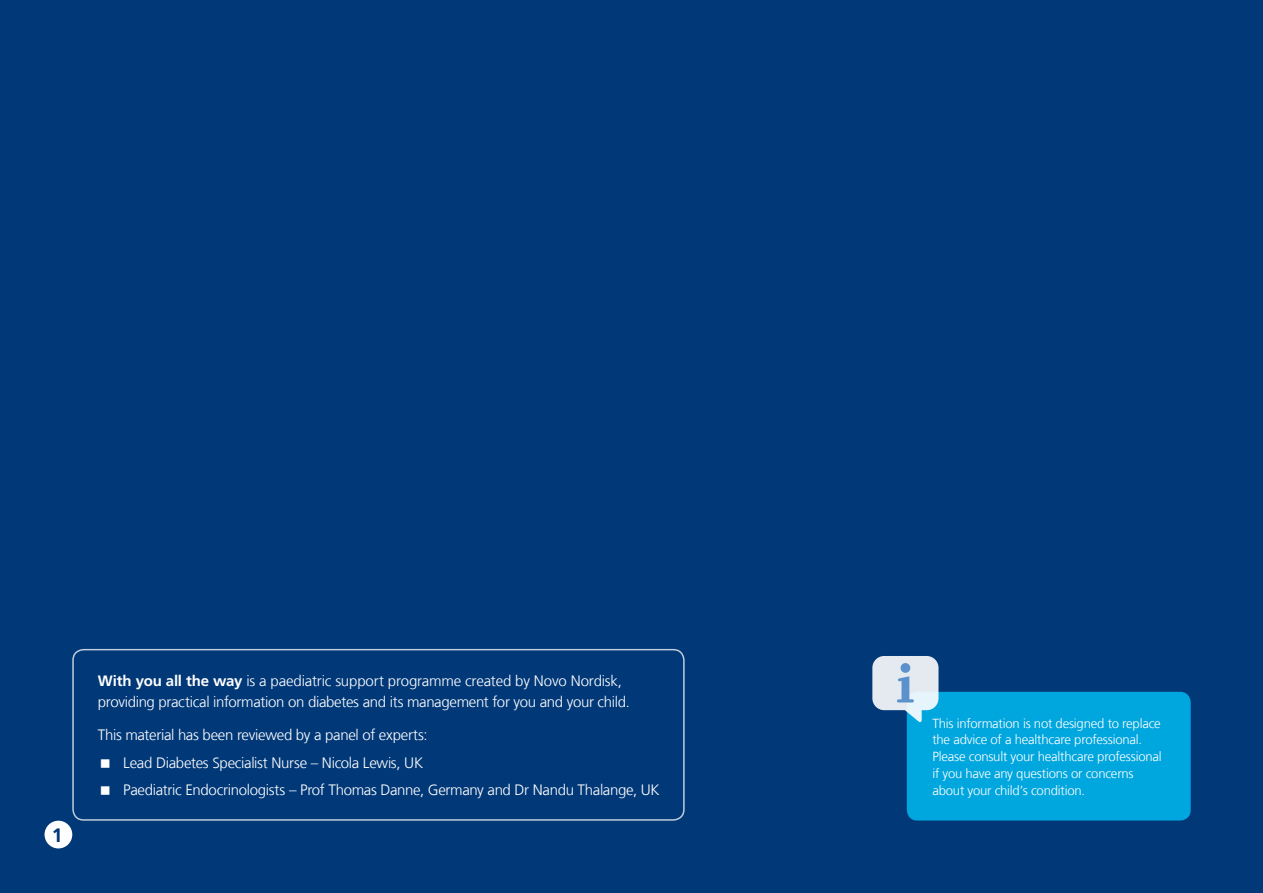
<style>
.page{position:relative;width:1263px;height:893px;background:#003878}
.page>*{position:absolute;margin:0;border:0;box-sizing:border-box;transform-origin:0 0}
.t1{font:700 19.5px "Frutiger LT Com";color:#003878}
.t2{font:300 15px/27.3px "Frutiger LT Com";letter-spacing:-.02em;color:#fff}
.t3{font:300 13.2px/17px "Frutiger LT Com";letter-spacing:-.015em;color:#fff}
.s1{font-weight:700}
</style>
<div class="page">
<div style="left:72px;top:649px;width:613px;height:172px;border:2px solid #fff;border-radius:11px"></div>
<div style="left:907px;top:692px;width:284px;height:128px;background:#00a6de;border-radius:11px"></div>
<svg style="left:872px;top:656px;width:66px;height:66px"></svg>
<div style="left:900px;top:663px;width:10px;height:10px;background:#5b91cc;border-radius:50%"></div>
<div style="left:45px;top:821px;width:27px;height:27px;background:#fff;border-radius:50%"></div>
<h1 class="t1" style="left:52px;top:823px;width:12px">1</h1>
<p class="t2" style="left:98px;top:670px;width:533px;line-height:21px"><span class="s1">With you all the way</span> is a paediatric support programme created by Novo Nordisk, providing practical information on diabetes and its management for you and your child.</p>
<p class="t2" style="left:123px;top:722px;width:538px;text-indent:-26px">This material has been reviewed by a panel of experts:<br>Lead Diabetes Specialist Nurse – Nicola Lewis, UK<br>Paediatric Endocrinologists – Prof Thomas Danne, Germany and Dr Nandu Thalange, UK</p>
<p class="t3" style="left:932px;top:715px;width:231px">This information is not designed to replace the advice of a healthcare professional.<br>Please consult your healthcare professional if you have any questions or concerns about your child’s condition.</p>
</div>
